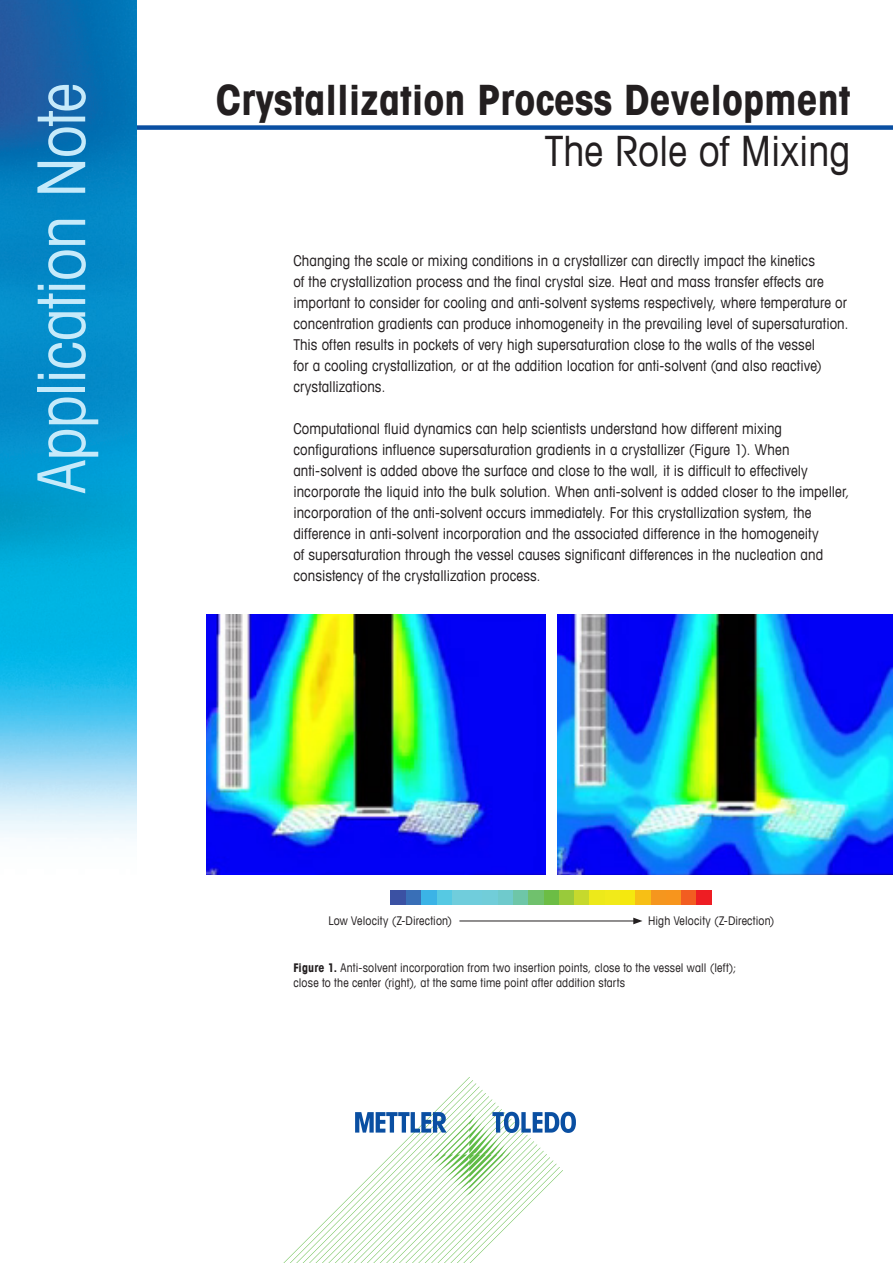
<style>
.page{position:relative;width:893px;height:1263px;background:#fff}
.page>*{position:absolute;margin:0;border:0;box-sizing:border-box;transform-origin:0 0}
.t1{font:condensed 66px "Avant Garde Com";letter-spacing:-.015em;color:#c6eafa}
.t2{font:700 condensed 42px "Avant Garde Com";color:#231f20}
.t3{font:condensed 42px "Avant Garde Com";color:#231f20}
._12_Running_Text_10{font:condensed 15px/21px "Avant Garde Com";letter-spacing:.005em;color:#231f20}
.t4{font:condensed 12px/14.4px "Avant Garde Com";letter-spacing:.015em;color:#231f20}
.s1{font-weight:700}
</style>
<div class="page">
<div style="left:136px;top:125px;width:757px;height:5px;background:#0a4fa2"></div>
<img style="left:0;top:0;width:136px;height:838px">
<svg style="left:283px;top:1077px;width:293px;height:186px"></svg>
<img style="left:207px;top:614px;width:339px;height:260px">
<img style="left:558px;top:614px;width:335px;height:260px">
<div style="left:696px;top:891px;width:15px;height:14px;background:#ee1d23"></div>
<div style="left:681px;top:891px;width:15px;height:14px;background:#f25d21"></div>
<div style="left:665px;top:891px;width:16px;height:14px;background:#f7951d"></div>
<div style="left:650px;top:891px;width:15px;height:14px;background:#f5961e"></div>
<div style="left:635px;top:891px;width:15px;height:14px;background:#f7bf15"></div>
<div style="left:620px;top:891px;width:15px;height:14px;background:#f5e80e"></div>
<div style="left:604px;top:891px;width:16px;height:14px;background:#f1ea1a"></div>
<div style="left:589px;top:891px;width:15px;height:14px;background:#ede91a"></div>
<div style="left:574px;top:891px;width:15px;height:14px;background:#c6d92d"></div>
<div style="left:558px;top:891px;width:16px;height:14px;background:#99ca3b"></div>
<div style="left:543px;top:891px;width:15px;height:14px;background:#6cbd45"></div>
<div style="left:528px;top:891px;width:15px;height:14px;background:#70c16d"></div>
<div style="left:513px;top:891px;width:15px;height:14px;background:#6ec6a8"></div>
<div style="left:497px;top:891px;width:16px;height:14px;background:#6fcacc"></div>
<div style="left:482px;top:891px;width:15px;height:14px;background:#71cdd9"></div>
<div style="left:467px;top:891px;width:15px;height:14px;background:#70cddc"></div>
<div style="left:451px;top:891px;width:16px;height:14px;background:#70cddc"></div>
<div style="left:436px;top:891px;width:15px;height:14px;background:#56c9e3"></div>
<div style="left:421px;top:891px;width:15px;height:14px;background:#3bb3e6"></div>
<div style="left:406px;top:891px;width:15px;height:14px;background:#396fb7"></div>
<div style="left:390px;top:891px;width:16px;height:14px;background:#3b51a3"></div>
<hr style="left:459px;top:920px;width:177px;height:1px;background:#231f20">
<svg style="left:633px;top:918px;width:9px;height:6px"></svg>
<p class="t1" style="left:21px;top:493px;width:412px;rotate:-90deg">Application Note</p>
<p class="t2" style="left:216px;top:73px;width:636px">Crystallization Process Development</p>
<p class="t3" style="left:545px;top:125px;width:307px">The Role of Mixing</p>
<p class="_12_Running_Text_10" style="left:293px;top:250px;width:557px">Changing the scale or mixing conditions in a crystallizer can directly impact the kinetics<br>of the crystallization process and the final crystal size. Heat and mass transfer effects are important to consider for cooling and anti-solvent systems respectively, where temperature or concentration gradients can produce inhomogeneity in the prevailing level of supersaturation.<br>This often results in pockets of very high supersaturation close to the walls of the vessel<br>for a cooling crystallization, or at the addition location for anti-solvent (and also reactive) crystallizations.</p>
<p class="_12_Running_Text_10" style="left:293px;top:418px;width:558px">Computational fluid dynamics can help scientists understand how different mixing configurations influence supersaturation gradients in a crystallizer (Figure 1). When anti-solvent is added above the surface and close to the wall, it is difficult to effectively incorporate the liquid into the bulk solution. When anti-solvent is added closer to the impeller, incorporation of the anti-solvent occurs immediately. For this crystallization system, the difference in anti-solvent incorporation and the associated difference in the homogeneity<br>of supersaturation through the vessel causes significant differences in the nucleation and consistency of the crystallization process.</p>
<p class="t4" style="left:328px;top:913px;width:125px">Low Velocity (Z-Direction)</p>
<p class="t4" style="left:648px;top:913px;width:128px">High Velocity (Z-Direction)</p>
<p class="t4" style="left:293px;top:960px;width:444px"><span class="s1">Figure 1.</span> Anti-solvent incorporation from two insertion points, close to the vessel wall (left); close to the center (right), at the same time point after addition starts</p>
</div>
